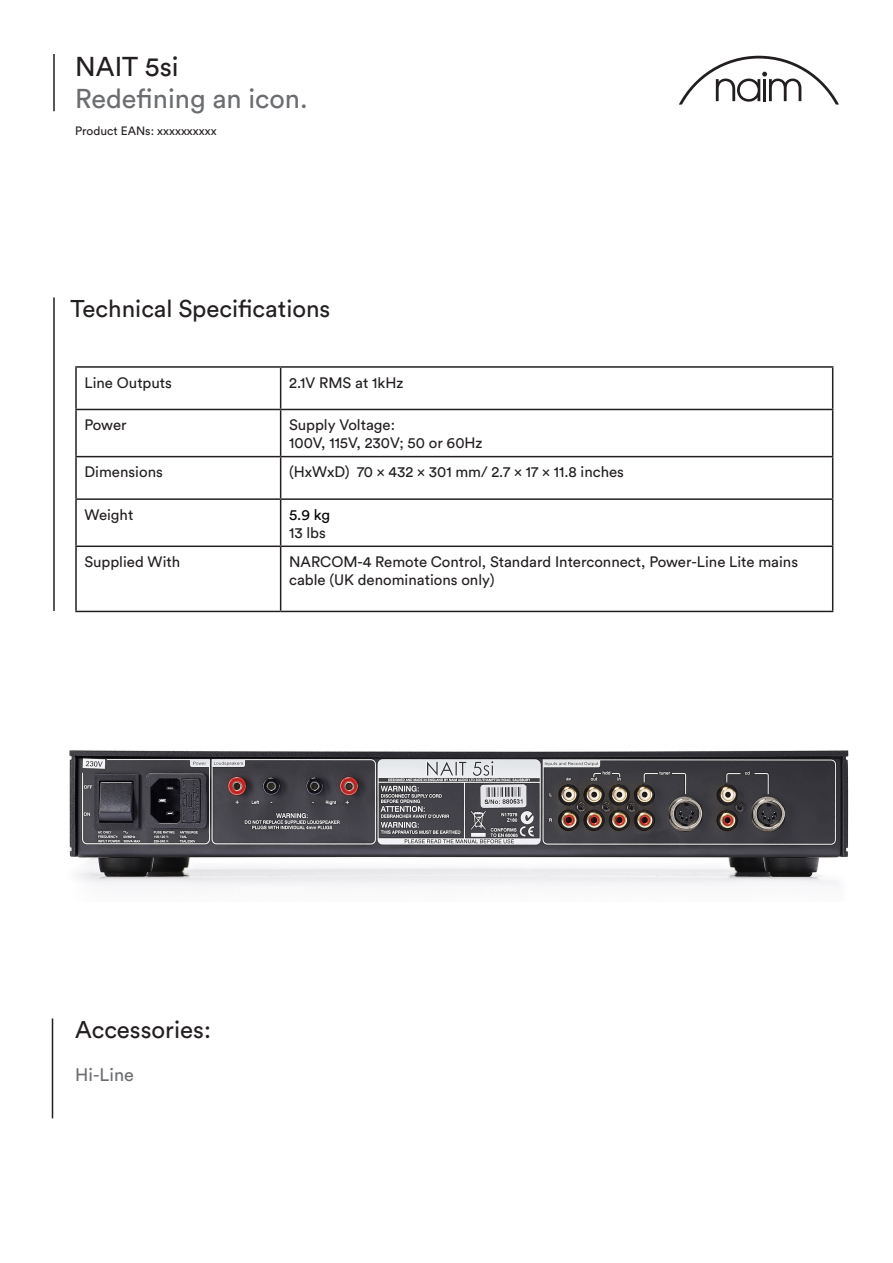
<style>
.page{position:relative;width:893px;height:1263px;background:#fff}
.page>*{position:absolute;margin:0;border:0;box-sizing:border-box;transform-origin:0 0}
.t1{font:27px "Circular Pro";color:#6c6d70}
.t2{font:27px "Circular Pro";color:#231f20}
.t3{font:24px "Circular Pro";color:#231f20}
.t4{font:18px "Circular Pro";color:#6c6d70}
.t5{font:15px/18px "Circular Pro";color:#231f20}
.t6{font:15px/18px "Circular Pro";color:#000}
.t7{font:12px "Circular Pro";letter-spacing:.005em;color:#231f20}
.s1{color:#231f20}
</style>
<div class="page">
<hr style="left:53px;top:297px;width:2px;height:314px;background:#231f20">
<hr style="left:75px;top:366px;width:206px;height:2px;background:#231f20">
<hr style="left:75px;top:368px;width:2px;height:41px;background:#231f20">
<hr style="left:281px;top:366px;width:552px;height:2px;background:#231f20">
<hr style="left:280px;top:368px;width:1px;height:41px;background:#231f20">
<hr style="left:832px;top:368px;width:1px;height:41px;background:#231f20">
<hr style="left:75px;top:409px;width:206px;height:1px;background:#231f20">
<hr style="left:75px;top:410px;width:2px;height:46px;background:#231f20">
<hr style="left:281px;top:409px;width:552px;height:1px;background:#231f20">
<hr style="left:280px;top:410px;width:1px;height:46px;background:#231f20">
<hr style="left:832px;top:410px;width:1px;height:46px;background:#231f20">
<hr style="left:75px;top:456px;width:206px;height:1px;background:#231f20">
<hr style="left:75px;top:457px;width:2px;height:41px;background:#231f20">
<hr style="left:281px;top:456px;width:552px;height:1px;background:#231f20">
<hr style="left:280px;top:457px;width:1px;height:41px;background:#231f20">
<hr style="left:832px;top:457px;width:1px;height:41px;background:#231f20">
<hr style="left:75px;top:498px;width:206px;height:2px;background:#231f20">
<hr style="left:75px;top:500px;width:2px;height:45px;background:#231f20">
<hr style="left:281px;top:498px;width:552px;height:2px;background:#231f20">
<hr style="left:280px;top:500px;width:1px;height:45px;background:#231f20">
<hr style="left:832px;top:500px;width:1px;height:45px;background:#231f20">
<hr style="left:75px;top:545px;width:206px;height:2px;background:#231f20">
<hr style="left:75px;top:547px;width:2px;height:64px;background:#231f20">
<hr style="left:281px;top:545px;width:552px;height:2px;background:#231f20">
<hr style="left:280px;top:547px;width:1px;height:64px;background:#231f20">
<hr style="left:832px;top:547px;width:1px;height:64px;background:#231f20">
<hr style="left:75px;top:611px;width:206px;height:1px;background:#231f20">
<hr style="left:281px;top:611px;width:552px;height:1px;background:#231f20">
<hr style="left:53px;top:54px;width:2px;height:57px;background:#231f20">
<svg style="left:679px;top:56px;width:160px;height:49px"></svg>
<hr style="left:52px;top:1018px;width:1px;height:100px;background:#231f20">
<img style="left:69px;top:750px;width:780px;height:135px">
<p class="t2" style="left:75px;top:48px;width:105px">NAIT 5si</p>
<p class="t1" style="left:75px;top:81px;width:234px">Redefining an icon.</p>
<p class="t7" style="left:75px;top:123px;width:143px">Product EANs: xxxxxxxxxx</p>
<p class="t3" style="left:71px;top:292px;width:261px">Technical Specifications</p>
<p class="t5" style="left:85px;top:373px;width:89px">Line Outputs</p>
<p class="t5" style="left:289px;top:373px;width:116px">2.1V RMS at 1kHz</p>
<p class="t5" style="left:85px;top:415px;width:44px">Power</p>
<p class="t5" style="left:289px;top:415px;width:107px">Supply Voltage:</p>
<p class="t5" style="left:289px;top:433px;width:195px">100V, 115V, 230V; 50 or 60Hz</p>
<p class="t5" style="left:85px;top:462px;width:80px">Dimensions</p>
<p class="t5" style="left:289px;top:462px;width:336px">(HxWxD) 70 x 432 x 301 mm/ 2.7 x 17 x 11.8 inches</p>
<p class="t5" style="left:85px;top:505px;width:50px">Weight</p>
<p class="t6" style="left:289px;top:505px;width:42px">5.9 kg<br><span class="s1">13 lbs</span></p>
<p class="t5" style="left:85px;top:552px;width:97px">Supplied With</p>
<p class="t5" style="left:289px;top:552px;width:510px">NARCOM-4 Remote Control, Standard Interconnect, Power-Line Lite mains cable (UK denominations only)</p>
<p class="t3" style="left:75px;top:1013px;width:137px">Accessories:</p>
<p class="t4" style="left:75px;top:1063px;width:60px">Hi-Line</p>
</div>
